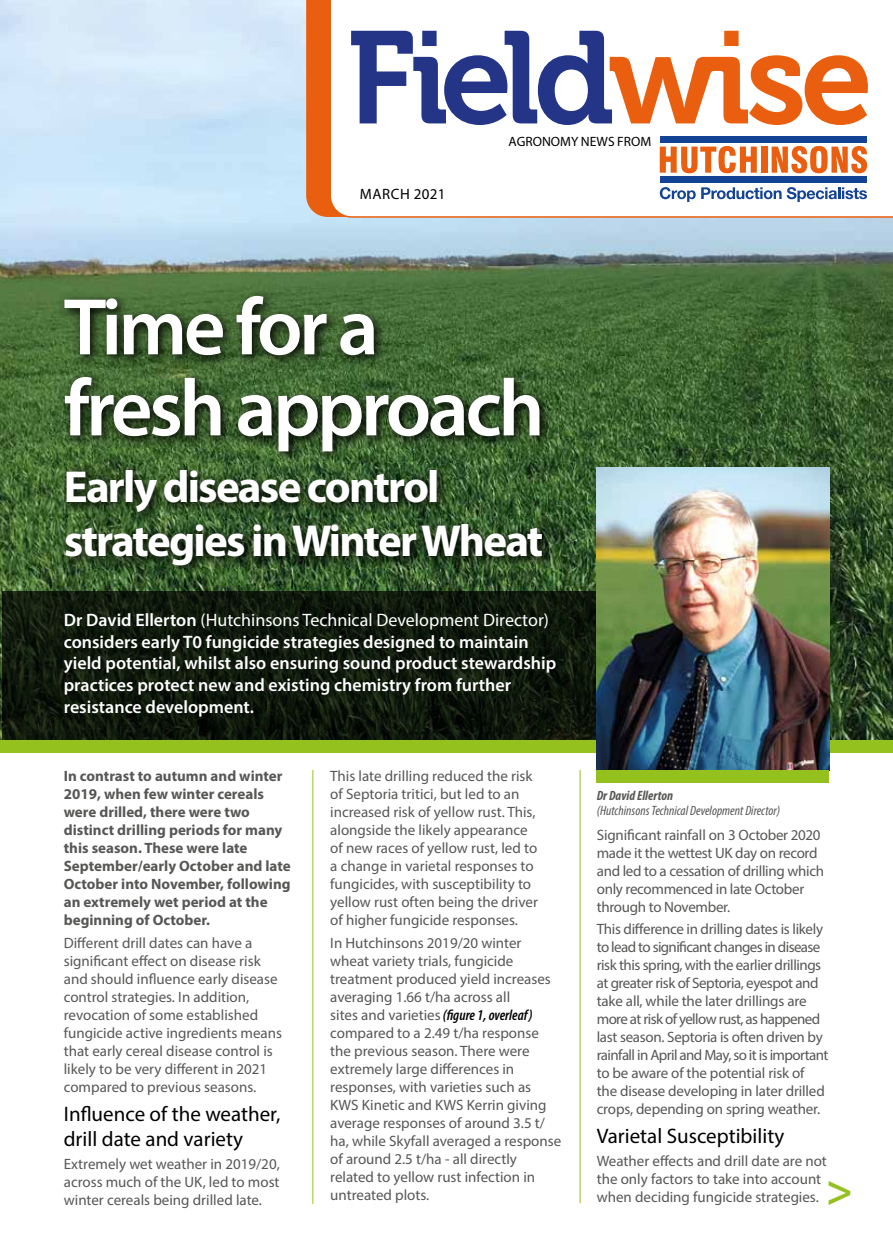
<style>
.page{position:relative;width:893px;height:1255px;background:#fff}
.page>*{position:absolute;margin:0;border:0;box-sizing:border-box;transform-origin:0 0}
.t1{font:130.5px "Museo 700";letter-spacing:-.05em;color:#243588}
.t2{font:600 81px/81px "Myriad Pro";letter-spacing:-.045em;color:#fff}
.t3{font:700 45px/54px "Myriad Pro";letter-spacing:-.04em;color:#fff}
.t4{font:700 condensed 45px "Myriad Pro";color:#95c11f}
.t5{font:21px/25.2px "Myriad Pro";color:#000}
.t6{font:600 18px/21.6px "Myriad Pro";color:#fff}
.t7{font:15px/18px "Myriad Pro";color:#575756}
.t8{font:15px/18px "Myriad Pro";letter-spacing:-.02em;color:#575756}
.t9{font:700 15px/18px "Myriad Pro";color:#575756}
.t10{font:15px "Myriad Pro";letter-spacing:.03em;color:#000}
.t11{font:italic condensed 13.5px "Myriad Pro";color:#575756}
.t12{font:13.5px "Myriad Pro";color:#000}
.t13{font:italic 700 condensed 13.5px "Myriad Pro";color:#575756}
.s1{color:#ea5f0f}
.s2{font-weight:400}
.s3{font-weight:600;font-style:italic;font-stretch:condensed;color:#000}
</style>
<div class="page">
<img style="left:0;top:0;width:893px;height:740px">
<div style="left:306px;top:0;width:23px;height:217px;background:#ea5f0f"></div>
<svg style="left:329px;top:0;width:564px;height:218px"></svg>
<svg style="left:660px;top:146px;width:97px;height:27px"></svg>
<div style="left:761px;top:147px;width:6px;height:26px;background:#ea5f0f"></div>
<svg style="left:772px;top:146px;width:95px;height:27px"></svg>
<div style="left:660px;top:136px;width:207px;height:7px;background:#124395"></div>
<div style="left:660px;top:176px;width:207px;height:7px;background:#124395"></div>
<svg style="left:660px;top:187px;width:207px;height:15px"></svg>
<hr style="left:312px;top:770px;width:1px;height:433px;background:#95c11f">
<div style="left:0;top:740px;width:893px;height:13px;background:#95c11f"></div>
<svg style="left:58px;top:290px;width:498px;height:288px;background:#335229"></svg>
<svg style="left:2px;top:591px;width:595px;height:149px;background:#0f180c"></svg>
<hr style="left:580px;top:770px;width:1px;height:433px;background:#95c11f">
<img style="left:597px;top:468px;width:232px;height:302px">
<div style="left:597px;top:770px;width:232px;height:12px;background:#95c11f"></div>
<h1 class="t1" style="left:347px;top:6px;width:528px">Field<span class="s1">wise</span></h1>
<p class="t12" style="left:509px;top:133px;width:144px">AGRONOMY NEWS FROM</p>
<p class="t10" style="left:360px;top:184px;width:87px">MARCH 2021</p>
<h2 class="t2" style="left:64px;top:284px;width:482px">Time for a fresh approach</h2>
<h3 class="t3" style="left:64px;top:458px;width:481px">Early disease control strategies in Winter Wheat</h3>
<p class="t6" style="left:64px;top:608px;width:494px">Dr David Ellerton <span class="s2">(Hutchinsons Technical Development Director) </span>considers early T0 fungicide strategies designed to maintain yield potential, whilst also ensuring sound product stewardship practices protect new and existing chemistry from further resistance development.</p>
<p class="t9" style="left:64px;top:766px;width:228px">In contrast to autumn and winter<br>2019, when few winter cereals were drilled, there were two distinct drilling periods for many this season. These were late<br>September/early October and late<br>October into November, following an extremely wet period at the beginning of October.</p>
<p class="t7" style="left:64px;top:933px;width:220px">Different drill dates can have a significant effect on disease risk and should influence early disease control strategies. In addition, revocation of some established fungicide active ingredients means that early cereal disease control is likely to be very different in 2021 compared to previous seasons.</p>
<h3 class="t5" style="left:64px;top:1101px;width:218px">Influence of the weather, drill date and variety</h3>
<p class="t7" style="left:64px;top:1154px;width:218px;text-align:justify">Extremely wet weather in 2019/20, across much of the UK, led to most winter cereals being drilled late.</p>
<p class="t7" style="left:330px;top:767px;width:209px">This late drilling reduced the risk of Septoria tritici, but led to an increased risk of yellow rust. This, alongside the likely appearance of new races of yellow rust, led to a change in varietal responses to fungicides, with susceptibility to yellow rust often being the driver of higher fungicide responses.</p>
<p class="t7" style="left:330px;top:933px;width:232px">In Hutchinsons 2019/20 winter wheat variety trials, fungicide treatment produced yield increases averaging 1.66 t/ha across all<br>sites and varieties <span class="s3">(figure 1, overleaf) </span>compared to a 2.49 t/ha response the previous season. There were extremely large differences in responses, with varieties such as<br>KWS Kinetic and KWS Kerrin giving average responses of around 3.5 t/ ha, while Skyfall averaged a response of around 2.5 t/ha - all directly related to yellow rust infection in untreated plots.</p>
<p class="t13" style="left:597px;top:786px;width:78px">Dr David Ellerton</p>
<p class="t11" style="left:597px;top:802px;width:185px">(Hutchinsons Technical Development Director)</p>
<p class="t8" style="left:597px;top:825px;width:229px">Significant rainfall on 3 October 2020 made it the wettest UK day on record and led to a cessation of drilling which only recommenced in late October through to November.</p>
<p class="t8" style="left:597px;top:919px;width:233px">This difference in drilling dates is likely to lead to significant changes in disease risk this spring, with the earlier drillings at greater risk of Septoria, eyespot and take all, while the later drillings are more at risk of yellow rust, as happened last season. Septoria is often driven by rainfall in April and May, so it is important to be aware of the potential risk of the disease developing in later drilled crops, depending on spring weather.</p>
<h3 class="t5" style="left:597px;top:1123px;width:189px">Varietal Susceptibility</h3>
<p class="t7" style="left:597px;top:1151px;width:232px">Weather effects and drill date are not the only factors to take into account when deciding fungicide strategies.</p>
<h3 class="t4" style="left:826px;top:1161px;width:28px">&gt;</h3>
</div>
